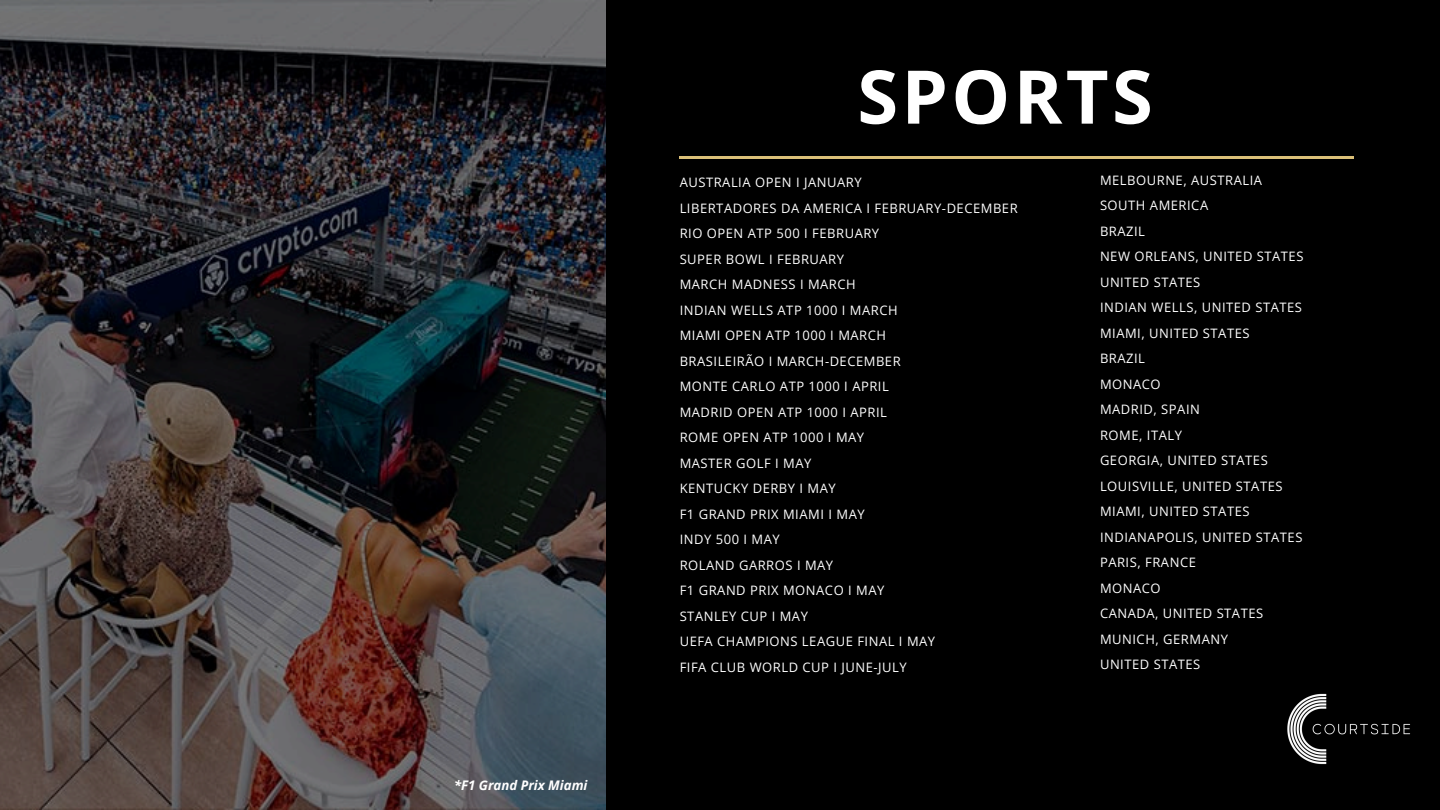
<style>
.page{position:relative;width:1440px;height:810px;background:#000}
.page>*{position:absolute;margin:0;border:0;box-sizing:border-box;transform-origin:0 0}
.t1{font:700 74.1px "Open Sans";letter-spacing:.045em;color:#fff}
.t2{font:italic 700 13.2px "Open Sans";color:#fff}
.t3{font:13px/25.5px "Open Sans";letter-spacing:.04em;color:#fff}
</style>
<div class="page">
<img style="left:1287px;top:693px;width:124px;height:72px">
<img style="left:0;top:0;width:606px;height:810px">
<hr style="left:680px;top:156px;width:674px;height:3px;background:#dbc078">
<p class="t2" style="left:454px;top:776px;width:135px">*F1 Grand Prix Miami</p>
<p class="t1" style="left:857px;top:45px;width:297px">SPORTS</p>
<p class="t3" style="left:680px;top:169px;width:340px">AUSTRALIA OPEN I JANUARY<br>LIBERTADORES DA AMERICA I FEBRUARY-DECEMBER<br>RIO OPEN ATP 500 I FEBRUARY<br>SUPER BOWL I FEBRUARY<br>MARCH MADNESS I MARCH<br>INDIAN WELLS ATP 1000 I MARCH<br>MIAMI OPEN ATP 1000 I MARCH<br>BRASILEIRÃO I MARCH-DECEMBER<br>MONTE CARLO ATP 1000 I APRIL<br>MADRID OPEN ATP 1000 I APRIL<br>ROME OPEN ATP 1000 I MAY<br>MASTER GOLF I MAY<br>KENTUCKY DERBY I MAY<br>F1 GRAND PRIX MIAMI I MAY<br>INDY 500 I MAY<br>ROLAND GARROS I MAY<br>F1 GRAND PRIX MONACO I MAY<br>STANLEY CUP I MAY<br>UEFA CHAMPIONS LEAGUE FINAL I MAY<br>FIFA CLUB WORLD CUP I JUNE-JULY</p>
<h1 class="t3" style="left:1100px;top:167px;width:205px">MELBOURNE, AUSTRALIA<br>SOUTH AMERICA<br>BRAZIL<br>NEW ORLEANS, UNITED STATES<br>UNITED STATES<br>INDIAN WELLS, UNITED STATES<br>MIAMI, UNITED STATES<br>BRAZIL<br>MONACO<br>MADRID, SPAIN<br>ROME, ITALY<br>GEORGIA, UNITED STATES<br>LOUISVILLE, UNITED STATES<br>MIAMI, UNITED STATES<br>INDIANAPOLIS, UNITED STATES<br>PARIS, FRANCE<br>MONACO<br>CANADA, UNITED STATES<br>MUNICH, GERMANY<br>UNITED STATES</h1>
</div>
